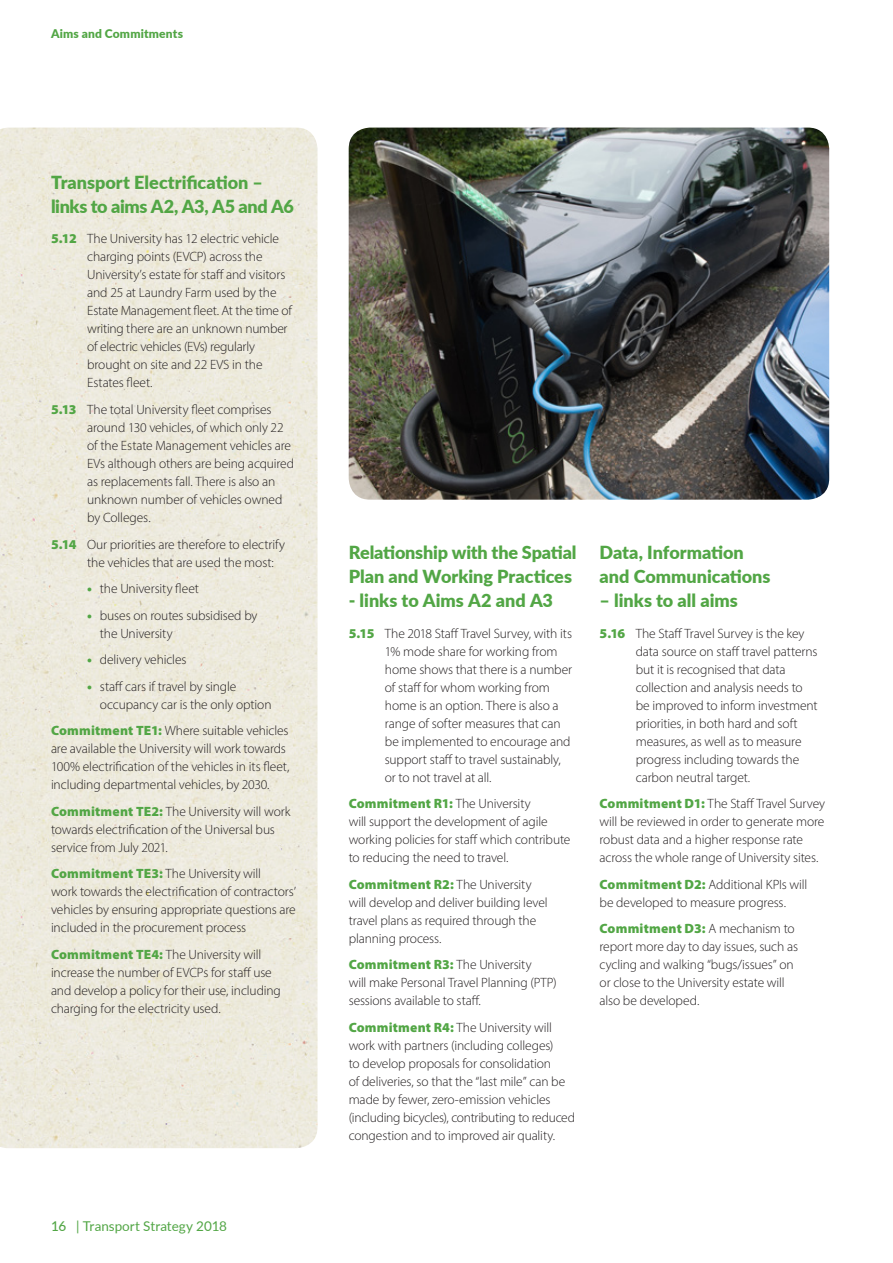
<style>
.page{position:relative;width:893px;height:1263px;background:#fff}
.page>*{position:absolute;margin:0;border:0;box-sizing:border-box;transform-origin:0 0}
.Sub_Heading{font:900 18px/24px "Lato";color:#52a645}
.Body_copy{font:300 13.5px/18px "Myriad Pro";letter-spacing:-.01em;color:#231f20}
.t1{font:13.5px "Lato";color:#52a645}
.t2{font:900 12px "Lato";letter-spacing:.015em;color:#52a645}
.s1{font-weight:900;color:#52a645}
.s2{font-weight:500}
</style>
<div class="page">
<img style="left:0;top:128px;width:317px;height:1020px">
<img style="left:349px;top:128px;width:480px;height:372px">
<p class="t2" style="left:51px;top:25px;width:134px">Aims and Commitments</p>
<p class="Sub_Heading" style="left:51px;top:169px;width:244px">Transport Electrification – links to aims A2, A3, A5 and A6</p>
<p class="Body_copy" style="left:87px;top:230px;width:206px;text-indent:-36px"><span class="s1">5.12</span> The University has 12 electric vehicle charging points (EVCP) across the University’s estate for staff and visitors and 25 at Laundry Farm used by the Estate Management fleet. At the time of writing there are an unknown number of electric vehicles (EVs) regularly brought on site and 22 EVS in the Estates fleet.</p>
<p class="Body_copy" style="left:87px;top:400px;width:209px;text-indent:-36px"><span class="s1">5.13</span> The total University fleet comprises around 130 vehicles, of which only 22 of the Estate Management vehicles are EVs although others are being acquired as replacements fall. There is also an unknown number of vehicles owned by Colleges.</p>
<p class="Body_copy" style="left:87px;top:535px;width:199px;text-indent:-36px"><span class="s1">5.14</span> Our priorities are therefore to electrify the vehicles that are used the most:</p>
<p class="Body_copy" style="left:87px;top:579px;width:113px"><span class="s1">•</span> the University fleet</p>
<p class="Body_copy" style="left:100px;top:606px;width:159px;text-indent:-13px"><span class="s1">•</span> buses on routes subsidised by the University</p>
<p class="Body_copy" style="left:87px;top:650px;width:101px"><span class="s1">•</span> delivery vehicles</p>
<p class="Body_copy" style="left:100px;top:677px;width:173px;text-indent:-13px"><span class="s1">•</span> staff cars if travel by single occupancy car is the only option</p>
<p class="Body_copy" style="left:51px;top:721px;width:240px"><span class="s1">Commitment TE1:</span> Where suitable vehicles are available the University will work towards 100% electrification of the vehicles in its fleet, including departmental vehicles, by 2030.</p>
<p class="Body_copy" style="left:51px;top:802px;width:241px"><span class="s1">Commitment TE2:</span> The University will work towards electrification of the Universal bus service from July 2021.</p>
<p class="Body_copy" style="left:51px;top:864px;width:247px"><span class="s1">Commitment TE3:</span> The University will<br>work towards the electrification of contractors’ vehicles by ensuring appropriate questions are included in the procurement process</p>
<p class="Body_copy" style="left:51px;top:945px;width:231px"><span class="s1">Commitment TE4:</span> The University will increase the number of EVCPs for staff use and develop a policy for their use, including charging for the electricity used.</p>
<p class="t1" style="left:51px;top:1217px;width:178px"><span class="s2">16</span> | Transport Strategy 2018</p>
<p class="Sub_Heading" style="left:349px;top:539px;width:229px">Relationship with the Spatial<br>Plan and Working Practices</p>
<p class="Sub_Heading" style="left:349px;top:587px;width:206px">- links to Aims A2 and A3</p>
<p class="Body_copy" style="left:385px;top:624px;width:189px;text-indent:-36px"><span class="s1">5.15</span> The 2018 Staff Travel Survey, with its<br>1% mode share for working from home shows that there is a number of staff for whom working from home is an option. There is also a range of softer measures that can be implemented to encourage and support staff to travel sustainably, or to not travel at all.</p>
<p class="Body_copy" style="left:349px;top:794px;width:223px"><span class="s1">Commitment R1:</span> The University<br>will support the development of agile working policies for staff which contribute to reducing the need to travel.</p>
<p class="Body_copy" style="left:349px;top:875px;width:201px"><span class="s1">Commitment R2:</span> The University will develop and deliver building level travel plans as required through the planning process.</p>
<p class="Body_copy" style="left:349px;top:955px;width:210px"><span class="s1">Commitment R3:</span> The University<br>will make Personal Travel Planning (PTP) sessions available to staff.</p>
<p class="Body_copy" style="left:349px;top:1018px;width:228px"><span class="s1">Commitment R4:</span> The University will work with partners (including colleges)<br>to develop proposals for consolidation<br>of deliveries, so that the “last mile” can be made by fewer, zero-emission vehicles (including bicycles), contributing to reduced congestion and to improved air quality.</p>
<p class="Sub_Heading" style="left:600px;top:539px;width:172px">Data, Information and Communications</p>
<p class="Sub_Heading" style="left:600px;top:587px;width:140px">– links to all aims</p>
<p class="Body_copy" style="left:636px;top:624px;width:184px;text-indent:-36px"><span class="s1">5.16</span> The Staff Travel Survey is the key data source on staff travel patterns but it is recognised that data collection and analysis needs to be improved to inform investment priorities, in both hard and soft measures, as well as to measure progress including towards the carbon neutral target.</p>
<p class="Body_copy" style="left:600px;top:794px;width:227px"><span class="s1">Commitment D1:</span> The Staff Travel Survey will be reviewed in order to generate more robust data and a higher response rate across the whole range of University sites.</p>
<p class="Body_copy" style="left:600px;top:875px;width:209px"><span class="s1">Commitment D2:</span> Additional KPIs will be developed to measure progress.</p>
<p class="Body_copy" style="left:600px;top:919px;width:200px"><span class="s1">Commitment D3:</span> A mechanism to report more day to day issues, such as cycling and walking “bugs/issues” on or close to the University estate will also be developed.</p>
</div>
